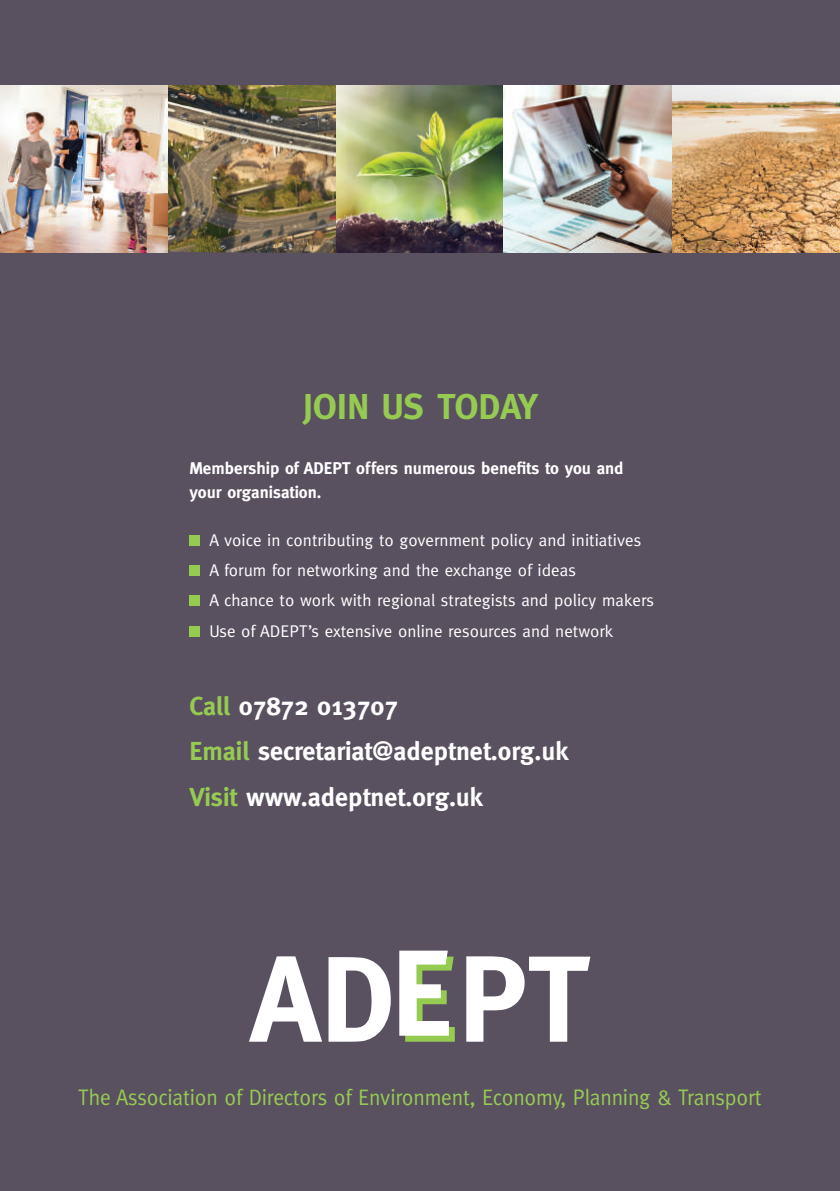
<style>
.page{position:relative;width:840px;height:1191px;background:#fff}
.page>*{position:absolute;margin:0;border:0;box-sizing:border-box;transform-origin:0 0}
.t1{font:700 36px "Meta";color:#96cb52}
.t2{font:700 26px/45.4px "Meta";color:#fff}
.t3{font:22.4px "Meta";letter-spacing:-.01em;color:#96cb52;scale:.95 1}
.t4{font:17px/30.4px "Meta";color:#fff}
.t5{font:700 17px/24px "Meta";color:#fff}
.s1{color:#96cb52}
</style>
<div class="page">
<div style="left:0;top:0;width:839px;height:1191px;background:#595060"></div>
<div style="left:189px;top:535px;width:11px;height:10px;background:#96cb52"></div>
<div style="left:189px;top:565px;width:11px;height:11px;background:#96cb52"></div>
<div style="left:189px;top:595px;width:11px;height:11px;background:#96cb52"></div>
<div style="left:189px;top:626px;width:11px;height:10px;background:#96cb52"></div>
<svg style="left:249px;top:956px;width:73px;height:85px"></svg>
<svg style="left:328px;top:957px;width:62px;height:84px"></svg>
<svg style="left:466px;top:956px;width:124px;height:85px"></svg>
<svg style="left:399px;top:950px;width:55px;height:91px"></svg>
<img style="left:0;top:85px;width:839px;height:168px">
<h1 class="t1" style="left:303px;top:386px;width:236px">JOIN US TODAY</h1>
<p class="t5" style="left:189px;top:456px;width:435px">Membership of ADEPT offers numerous benefits to you and your organisation.</p>
<p class="t4" style="left:209px;top:524px;width:445px">A voice in contributing to government policy and initiatives A forum for networking and the exchange of ideas<br>A chance to work with regional strategists and policy makers Use of ADEPT’s extensive online resources and network</p>
<h2 class="t2" style="left:189px;top:683px;width:380px"><span class="s1">Call</span> 07872 013707<br><span class="s1">Email</span> secretariat@adeptnet.org.uk<br><span class="s1">Visit</span> www.adeptnet.org.uk</h2>
<h3 class="t3" style="left:78px;top:1084px;width:720px">The Association of Directors of Environment, Economy, Planning &amp; Transport</h3>
</div>
